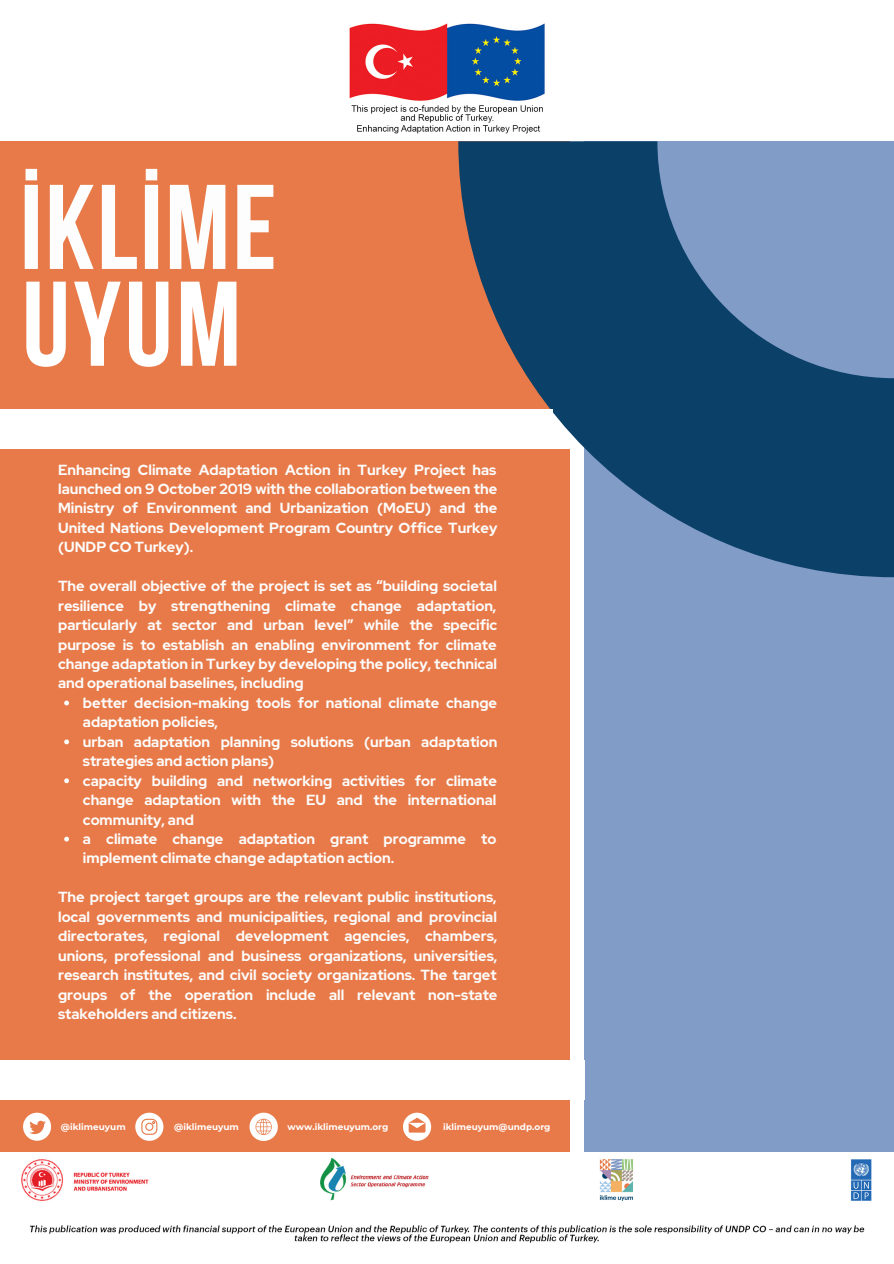
<style>
.page{position:relative;width:894px;height:1264px;background:#fff}
.page>*{position:absolute;margin:0;border:0;box-sizing:border-box;transform-origin:0 0}
.t1{font:700 120.15px "Bebas Neue";letter-spacing:.02em;color:#fcfdfc}
.t2{font:700 120.15px "Bebas Neue";color:#fff}
.t3{font:700 14.55px/19.5px "Red Hat Display";color:#fcfdfc;text-align:justify}
.t4{font:700 8.85px "Montserrat";color:#fff}
</style>
<div class="page">
<img style="left:0;top:23px;width:892px;height:1220px">
<div style="left:0;top:141px;width:569px;height:1010px;background:#e87a49"></div>
<div style="left:584px;top:141px;width:309px;height:1010px;background:#829cc8"></div>
<svg style="left:458px;top:141px;width:435px;height:436px;fill:#0b4068"></svg>
<svg style="left:23px;top:1112px;width:28px;height:28px"></svg>
<svg style="left:135px;top:1112px;width:28px;height:28px"></svg>
<svg style="left:249px;top:1112px;width:29px;height:28px"></svg>
<svg style="left:403px;top:1112px;width:28px;height:28px"></svg>
<div style="left:0;top:409px;width:552px;height:40px;background:#fff"></div>
<svg style="left:64px;top:700px;width:5px;height:5px"></svg>
<svg style="left:64px;top:739px;width:5px;height:5px"></svg>
<svg style="left:64px;top:778px;width:5px;height:5px"></svg>
<svg style="left:64px;top:836px;width:5px;height:5px"></svg>
<div style="left:0;top:1060px;width:584px;height:39px;background:#fff"></div>
<p class="t1" style="left:20px;top:179px;width:258px">İKLİME</p>
<p class="t2" style="left:22px;top:275px;width:220px">UYUM</p>
<p class="t3" style="left:58px;top:459px;width:441px">Enhancing Climate Adaptation Action in Turkey Project has launched on 9 October 2019 with the collaboration between the Ministry of Environment and Urbanization (MoEU) and the United Nations Development Program Country Office Turkey (UNDP CO Turkey).</p>
<p class="t3" style="left:58px;top:576px;width:440px">The overall objective of the project is set as “building societal resilience by strengthening climate change adaptation, particularly at sector and urban level” while the specific purpose is to establish an enabling environment for climate change adaptation in Turkey by developing the policy, technical and operational baselines, including</p>
<p class="t3" style="left:83px;top:693px;width:415px">better decision-making tools for national climate change adaptation policies,</p>
<p class="t3" style="left:83px;top:731px;width:416px">urban adaptation planning solutions (urban adaptation strategies and action plans)</p>
<p class="t3" style="left:83px;top:770px;width:415px">capacity building and networking activities for climate change adaptation with the EU and the international community, and</p>
<p class="t3" style="left:83px;top:829px;width:415px">a climate change adaptation grant programme to implement climate change adaptation action.</p>
<p class="t3" style="left:58px;top:887px;width:440px">The project target groups are the relevant public institutions, local governments and municipalities, regional and provincial directorates, regional development agencies, chambers, unions, professional and business organizations, universities, research institutes, and civil society organizations. The target groups of the operation include all relevant non-state stakeholders and citizens.</p>
<p class="t4" style="left:61px;top:1121px;width:66px">@iklimeuyum</p>
<p class="t4" style="left:174px;top:1121px;width:66px">@iklimeuyum</p>
<p class="t4" style="left:287px;top:1121px;width:102px">www.iklimeuyum.org</p>
<p class="t4" style="left:443px;top:1121px;width:109px">iklimeuyum@undp.org</p>
</div>
